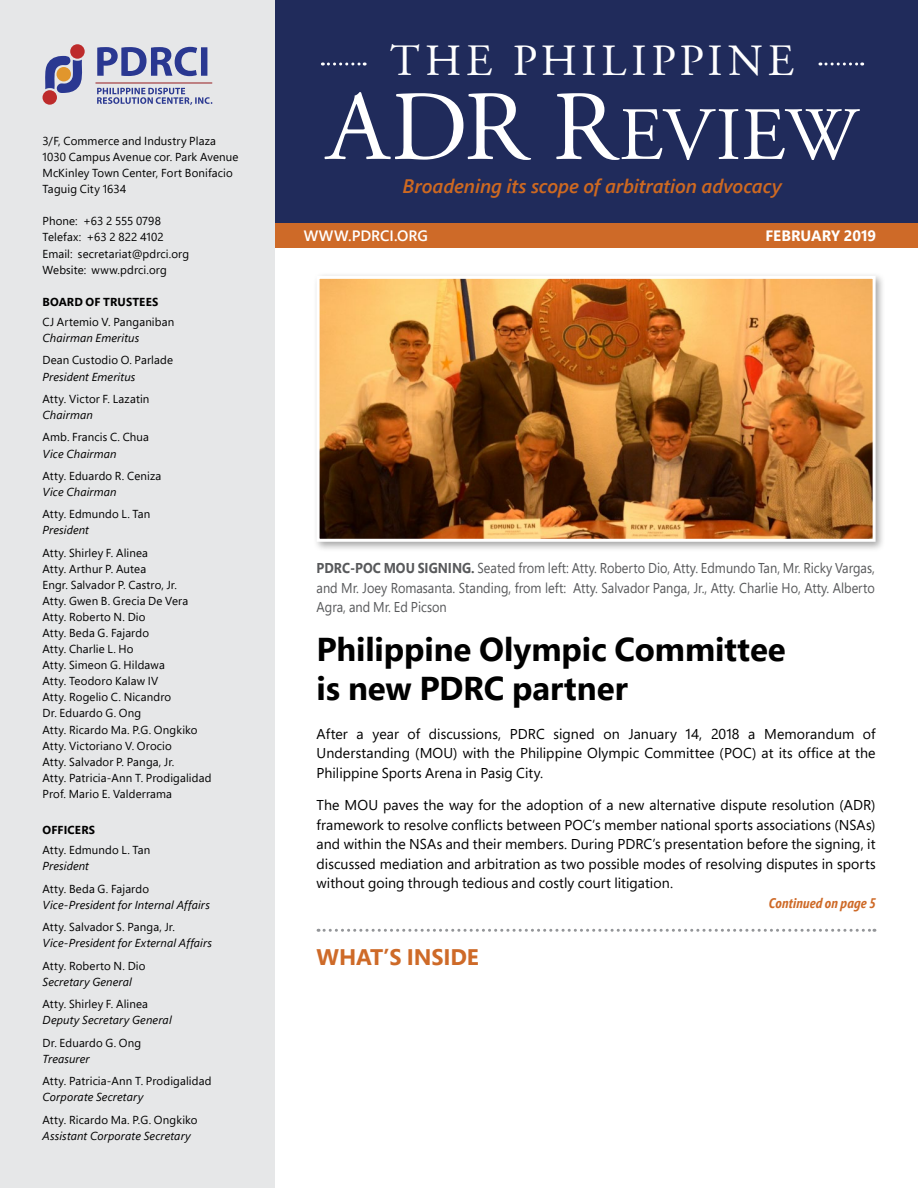
<style>
.page{position:relative;width:918px;height:1188px;background:#fff}
.page>*{position:absolute;margin:0;border:0;box-sizing:border-box;transform-origin:0 0}
.t1{font:99px "Adobe Garamond Regular SC";color:#fff}
.t2{font:75px "Adobe Garamond Regular SC";color:#fff}
.t3{font:45px "Adobe Garamond Regular SC";letter-spacing:.105em;color:#fff}
.t4{font:700 33px/39px "Segoe Pro";letter-spacing:-.005em;color:#000}
.t5{font:700 22.5px "Segoe Pro";letter-spacing:-.01em;color:#ce6a28}
.t6{font:italic 600 19.5px "Segoe Pro";letter-spacing:-.005em;color:#ce6921}
.t7{font:600 15px "Segoe Pro";color:#fff}
.t8{font:700 15px "Segoe Pro";color:#fff}
.t9{font:14.25px/19.5px "Segoe Pro";letter-spacing:.005em;color:#000;text-align:justify}
.t10{font:14.25px/19.5px "Segoe Pro";color:#58595b;text-align:justify;scale:.9 1}
.t11{font:italic 700 13.8px "Segoe Pro Cond";letter-spacing:.01em;color:#ce6a28}
.t12{font:11.55px/16px "Segoe Pro";letter-spacing:.01em;color:#000}
.t13{font:italic 11.55px "Segoe Pro";letter-spacing:.01em;color:#000}
.t14{font:700 11.55px "Segoe Pro";letter-spacing:.015em;color:#000}
.s1{font-weight:700}
</style>
<div class="page">
<div style="left:274px;top:0;width:644px;height:248px;background:#202b5b"></div>
<svg style="left:322px;top:63px;width:43px;height:3px"></svg>
<svg style="left:820px;top:63px;width:43px;height:3px"></svg>
<div style="left:274px;top:224px;width:644px;height:24px;background:#ce6a28"></div>
<svg style="left:318px;top:929px;width:557px;height:3px"></svg>
<div style="left:0;top:0;width:274px;height:1188px;background:#e6e7e8"></div>
<svg style="left:97px;top:88px;width:115px;height:17px"></svg>
<svg style="left:97px;top:47px;width:110px;height:29px"></svg>
<hr style="left:96px;top:83px;width:116px;height:1px;background:#961b1e">
<div style="left:43px;top:90px;width:14px;height:15px;background:#bd2b2b;border-radius:50%"></div>
<div style="left:70px;top:44px;width:15px;height:15px;background:#bd2b2b;border-radius:50%"></div>
<svg style="left:45px;top:56px;width:37px;height:37px"></svg>
<div style="left:313px;top:272px;width:573px;height:280px;background:#000;opacity:.35"></div>
<img style="left:321px;top:280px;width:551px;height:258px">
<div style="left:317px;top:276px;width:559px;height:266px;border:3px solid #fff"></div>
<p class="t12" style="left:43px;top:133px;width:197px">3/F, Commerce and Industry Plaza<br>1030 Campus Avenue cor. Park Avenue<br>McKinley Town Center, Fort Bonifacio<br>Taguig City 1634</p>
<p class="t12" style="left:43px;top:213px;width:148px">Phone: +63 2 555 0798<br>Telefax: +63 2 822 4102<br>Email: secretariat@pdrci.org<br>Website: www.pdrci.org</p>
<p class="t14" style="left:43px;top:293px;width:117px">BOARD OF TRUSTEES</p>
<p class="t12" style="left:43px;top:314px;width:133px">CJ Artemio V. Panganiban</p>
<p class="t13" style="left:43px;top:330px;width:98px">Chairman Emeritus</p>
<p class="t12" style="left:43px;top:352px;width:132px">Dean Custodio O. Parlade</p>
<p class="t13" style="left:43px;top:369px;width:94px">President Emeritus</p>
<p class="t12" style="left:43px;top:391px;width:108px">Atty. Victor F. Lazatin</p>
<p class="t13" style="left:43px;top:407px;width:52px">Chairman</p>
<p class="t12" style="left:43px;top:429px;width:108px">Amb. Francis C. Chua</p>
<p class="t13" style="left:43px;top:445px;width:76px">Vice Chairman</p>
<p class="t12" style="left:43px;top:468px;width:120px">Atty. Eduardo R. Ceniza</p>
<p class="t13" style="left:43px;top:484px;width:76px">Vice Chairman</p>
<p class="t12" style="left:43px;top:506px;width:109px">Atty. Edmundo L. Tan</p>
<p class="t13" style="left:43px;top:522px;width:48px">President</p>
<p class="t12" style="left:43px;top:545px;width:171px">Atty. Shirley F. Alinea<br>Atty. Arthur P. Autea<br>Engr. Salvador P. Castro, Jr.<br>Atty. Gwen B. Grecia De Vera<br>Atty. Roberto N. Dio<br>Atty. Beda G. Fajardo<br>Atty. Charlie L. Ho<br>Atty. Simeon G. Hildawa<br>Atty. Teodoro Kalaw IV<br>Atty. Rogelio C. Nicandro<br>Dr. Eduardo G. Ong<br>Atty. Ricardo Ma. P.G. Ongkiko<br>Atty. Victoriano V. Orocio<br>Atty. Salvador P. Panga, Jr.<br>Atty. Patricia-Ann T. Prodigalidad<br>Prof. Mario E. Valderrama</p>
<p class="t14" style="left:43px;top:822px;width:54px">OFFICERS</p>
<p class="t12" style="left:43px;top:842px;width:109px">Atty. Edmundo L. Tan</p>
<p class="t13" style="left:43px;top:858px;width:48px">President</p>
<p class="t12" style="left:43px;top:880px;width:108px">Atty. Beda G. Fajardo</p>
<p class="t13" style="left:43px;top:897px;width:169px">Vice-President for Internal Affairs</p>
<p class="t12" style="left:43px;top:919px;width:134px">Atty. Salvador S. Panga, Jr.</p>
<p class="t13" style="left:43px;top:935px;width:171px">Vice-President for External Affairs</p>
<p class="t12" style="left:43px;top:957px;width:105px">Atty. Roberto N. Dio</p>
<p class="t13" style="left:43px;top:974px;width:91px">Secretary General</p>
<p class="t12" style="left:43px;top:996px;width:107px">Atty. Shirley F. Alinea</p>
<p class="t13" style="left:43px;top:1012px;width:131px">Deputy Secretary General</p>
<p class="t12" style="left:43px;top:1034px;width:100px">Dr. Eduardo G. Ong</p>
<p class="t13" style="left:43px;top:1051px;width:49px">Treasurer</p>
<p class="t12" style="left:43px;top:1073px;width:171px">Atty. Patricia-Ann T. Prodigalidad</p>
<p class="t13" style="left:43px;top:1089px;width:102px">Corporate Secretary</p>
<p class="t12" style="left:43px;top:1111px;width:157px">Atty. Ricardo Ma. P.G. Ongkiko</p>
<p class="t13" style="left:43px;top:1128px;width:150px">Assistant Corporate Secretary</p>
<h3 class="t3" style="left:390px;top:37px;width:405px">THE PHILIPPINE</h3>
<h1 class="t1" style="left:327px;top:75px;width:291px">ADR R</h1>
<h3 class="t6" style="left:403px;top:173px;width:381px">Broadening its scope of arbitration advocacy</h3>
<h2 class="t2" style="left:619px;top:95px;width:239px">EVIEW</h2>
<p class="t7" style="left:304px;top:226px;width:126px">WWW.PDRCI.ORG</p>
<p class="t8" style="left:766px;top:225px;width:112px">FEBRUARY 2019</p>
<p class="t10" style="left:317px;top:558px;width:622px"><span class="s1">PDRC-POC MOU SIGNING.</span> Seated from left: Atty. Roberto Dio, Atty. Edmundo Tan, Mr. Ricky Vargas, and Mr. Joey Romasanta. Standing, from left: Atty. Salvador Panga, Jr., Atty. Charlie Ho, Atty. Alberto Agra, and Mr. Ed Picson</p>
<h3 class="t4" style="left:317px;top:629px;width:471px">Philippine Olympic Committee is new PDRC partner</h3>
<p class="t9" style="left:317px;top:724px;width:561px">After a year of discussions, PDRC signed on January 14, 2018 a Memorandum of Understanding (MOU) with the Philippine Olympic Committee (POC) at its office at the Philippine Sports Arena in Pasig City.</p>
<p class="t9" style="left:317px;top:795px;width:561px">The MOU paves the way for the adoption of a new alternative dispute resolution (ADR) framework to resolve conflicts between POC’s member national sports associations (NSAs) and within the NSAs and their members. During PDRC’s presentation before the signing, it discussed mediation and arbitration as two possible modes of resolving disputes in sports without going through tedious and costly court litigation.</p>
<h3 class="t5" style="left:317px;top:941px;width:164px">WHAT’S INSIDE</h3>
<p class="t11" style="left:769px;top:894px;width:108px">Continued on page 5</p>
</div>
